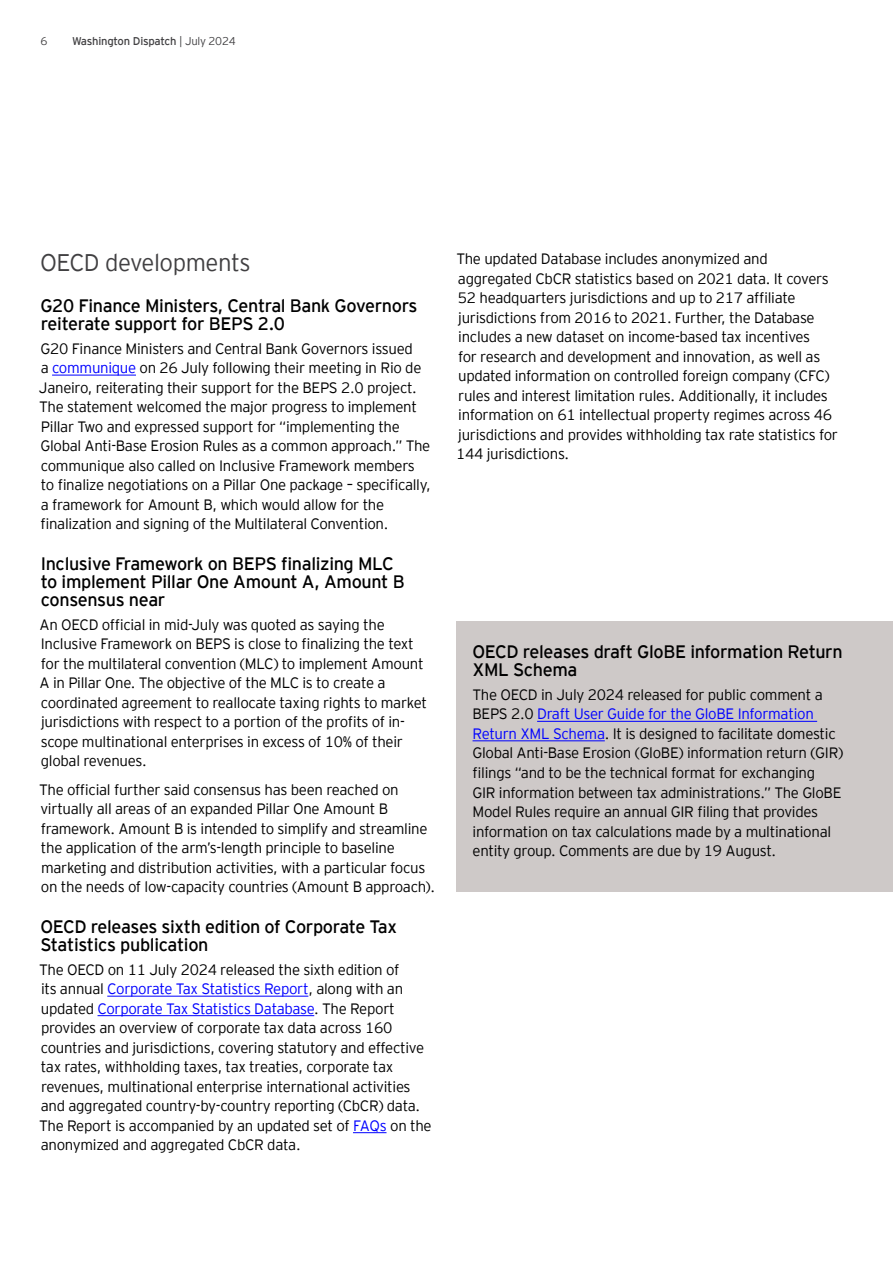
<style>
.page{position:relative;width:893px;height:1263px;background:#fff}
.page>*{position:absolute;margin:0;border:0;box-sizing:border-box;transform-origin:0 0}
.t1{font:300 24px "EY Interstate";letter-spacing:-.02em;color:#414042}
.t2{font:18px/18px "EY Interstate";letter-spacing:-.02em;color:#000}
.t3{font:300 15px/19.5px "EY Interstate";letter-spacing:-.02em;color:#000}
.t4{font:11.25px "EY Interstate";letter-spacing:-.02em;color:#414042}
.t5{font:300 11.25px "EY Interstate";color:#414042}
.s1{font-weight:300}
.s2{color:#00f}
</style>
<div class="page">
<hr style="left:52px;top:375px;width:84px;height:1px;background:#00f">
<hr style="left:107px;top:996px;width:201px;height:1px;background:#00f">
<hr style="left:98px;top:1015px;width:216px;height:1px;background:#00f">
<hr style="left:353px;top:1132px;width:33px;height:1px;background:#00f">
<div style="left:457px;top:621px;width:436px;height:270px;background:#cec9c8"></div>
<hr style="left:537px;top:721px;width:280px;height:1px;background:#00f">
<hr style="left:472px;top:740px;width:133px;height:1px;background:#00f">
<p class="t5" style="left:40px;top:33px;width:8px">6</p>
<p class="t4" style="left:72px;top:33px;width:165px">Washington Dispatch <span class="s1">| July 2024</span></p>
<h1 class="t1" style="left:40px;top:246px;width:212px">OECD developments</h1>
<p class="t2" style="left:40px;top:295px;width:378px">G20 Finance Ministers, Central Bank Governors reiterate support for BEPS 2.0</p>
<p class="t3" style="left:39px;top:338px;width:393px">G20 Finance Ministers and Central Bank Governors issued<br>a <span class="s2">communique</span> on 26 July following their meeting in Rio de Janeiro, reiterating their support for the BEPS 2.0 project.<br>The statement welcomed the major progress to implement Pillar Two and expressed support for “implementing the Global Anti-Base Erosion Rules as a common approach.” The communique also called on Inclusive Framework members<br>to finalize negotiations on a Pillar One package – specifically, a framework for Amount B, which would allow for the finalization and signing of the Multilateral Convention.</p>
<p class="t2" style="left:41px;top:553px;width:366px">Inclusive Framework on BEPS finalizing MLC to implement Pillar One Amount A, Amount B consensus near</p>
<p class="t3" style="left:40px;top:614px;width:389px">An OECD official in mid-July was quoted as saying the Inclusive Framework on BEPS is close to finalizing the text for the multilateral convention (MLC) to implement Amount A in Pillar One. The objective of the MLC is to create a coordinated agreement to reallocate taxing rights to market jurisdictions with respect to a portion of the profits of in&shy;scope multinational enterprises in excess of 10% of their global revenues.</p>
<p class="t3" style="left:39px;top:779px;width:397px">The official further said consensus has been reached on virtually all areas of an expanded Pillar One Amount B framework. Amount B is intended to simplify and streamline the application of the arm’s-length principle to baseline marketing and distribution activities, with a particular focus on the needs of low-capacity countries (Amount B approach).</p>
<p class="t2" style="left:40px;top:916px;width:358px">OECD releases sixth edition of Corporate Tax<br>Statistics publication</p>
<p class="t3" style="left:39px;top:959px;width:394px">The OECD on 11 July 2024 released the sixth edition of<br>its annual <span class="s2">Corporate Tax Statistics Report</span>, along with an updated <span class="s2">Corporate Tax Statistics Database</span>. The Report provides an overview of corporate tax data across 160 countries and jurisdictions, covering statutory and effective tax rates, withholding taxes, tax treaties, corporate tax revenues, multinational enterprise international activities and aggregated country-by-country reporting (CbCR) data.<br>The Report is accompanied by an updated set of <span class="s2">FAQs</span> on the anonymized and aggregated CbCR data.</p>
<p class="t3" style="left:456px;top:248px;width:383px">The updated Database includes anonymized and aggregated CbCR statistics based on 2021 data. It covers 52 headquarters jurisdictions and up to 217 affiliate jurisdictions from 2016 to 2021. Further, the Database includes a new dataset on income-based tax incentives<br>for research and development and innovation, as well as updated information on controlled foreign company (CFC) rules and interest limitation rules. Additionally, it includes information on 61 intellectual property regimes across 46 jurisdictions and provides withholding tax rate statistics for 144 jurisdictions.</p>
<p class="t2" style="left:472px;top:641px;width:372px">OECD releases draft GloBE information Return<br>XML Schema</p>
<p class="t3" style="left:472px;top:684px;width:372px">The OECD in July 2024 released for public comment a BEPS 2.0 <span class="s2">Draft User Guide for the GloBE Information Return XML Schema</span>. It is designed to facilitate domestic Global Anti-Base Erosion (GloBE) information return (GIR) filings “and to be the technical format for exchanging<br>GIR information between tax administrations.” The GloBE Model Rules require an annual GIR filing that provides information on tax calculations made by a multinational entity group. Comments are due by 19 August.</p>
</div>
